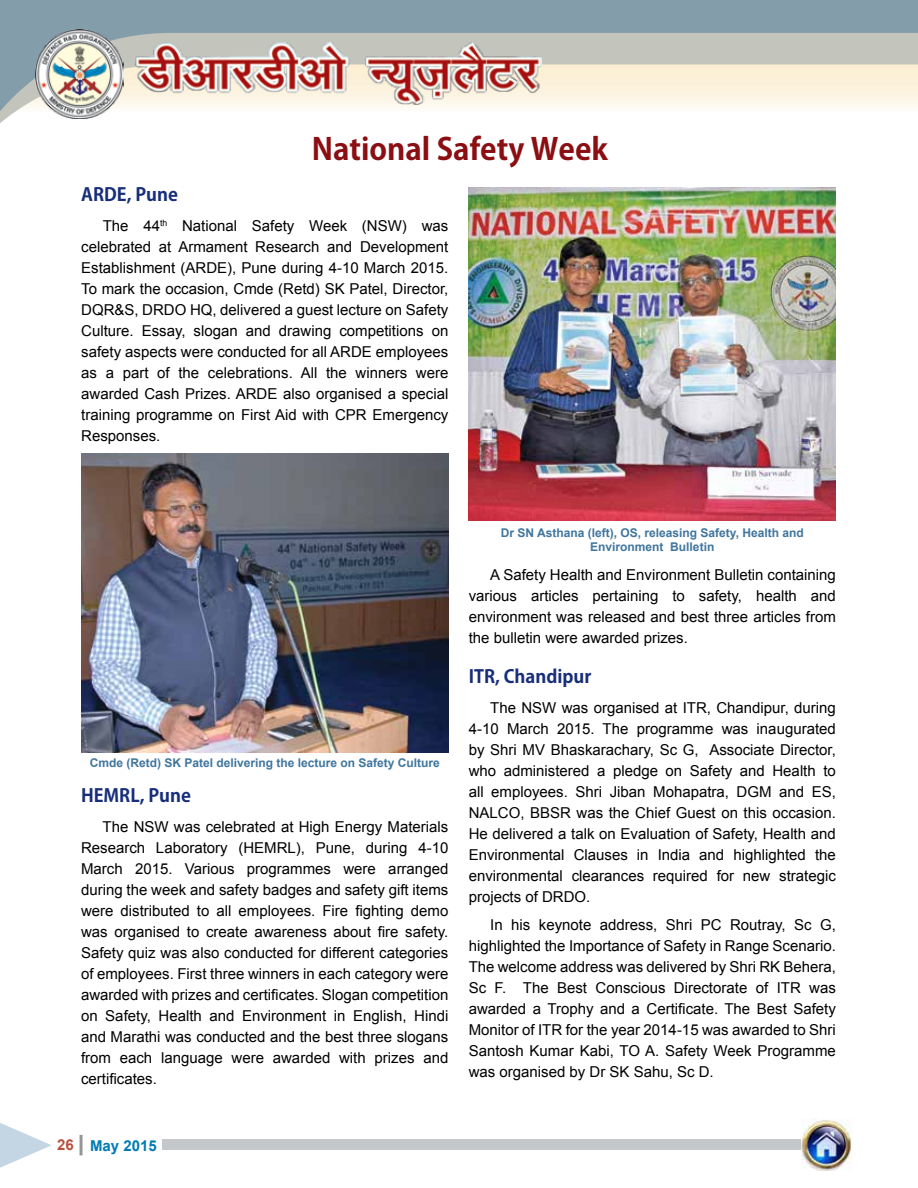
<style>
.page{position:relative;width:918px;height:1188px;background:#fff}
.page>*{position:absolute;margin:0;border:0;box-sizing:border-box;transform-origin:0 0}
.t1{font:700 30px "Koz Go Pro";color:#8b0f12}
.t2{font:700 18px "Koz Go Pro";color:#182e7a}
.t3{font:15px/21px "Arial";color:#000;text-align:justify}
.t4{font:700 15px "Arial";color:#007bb3}
.t5{font:700 12px/14.2px "Arial";color:#40759d;text-align:center}
.s1{color:#b7513f}
</style>
<div class="page">
<hr style="left:80px;top:1135px;width:3px;height:20px;background:#939598">
<div style="left:162px;top:1139px;width:674px;height:11px;background:#c4c8cb"></div>
<svg style="left:0;top:1123px;width:52px;height:45px"></svg>
<svg style="left:0;top:0;width:918px;height:123px"></svg>
<img style="left:135px;top:42px;width:407px;height:62px">
<img style="left:35px;top:29px;width:89px;height:89px">
<img style="left:802px;top:1120px;width:50px;height:51px">
<img style="left:81px;top:454px;width:367px;height:299px">
<img style="left:469px;top:187px;width:367px;height:334px">
<h1 class="t1" style="left:312px;top:130px;width:298px">National Safety Week</h1>
<p class="t2" style="left:81px;top:183px;width:98px">ARDE, Pune</p>
<p class="t3" style="left:81px;top:216px;width:369px;text-indent:22px">The 44<sup>th</sup> National Safety Week (NSW) was celebrated at Armament Research and Development Establishment (ARDE), Pune during 4-10 March 2015.<br>To mark the occasion, Cmde (Retd) SK Patel, Director, DQR&amp;S, DRDO HQ, delivered a guest lecture on Safety Culture. Essay, slogan and drawing competitions on safety aspects were conducted for all ARDE employees as a part of the celebrations. All the winners were awarded Cash Prizes. ARDE also organised a special training programme on First Aid with CPR Emergency Responses.</p>
<p class="t5" style="left:90px;top:756px;width:352px">Cmde (Retd) SK Patel delivering the lecture on Safety Culture</p>
<p class="t2" style="left:81px;top:784px;width:112px">HEMRL, Pune</p>
<p class="t3" style="left:81px;top:816px;width:369px;text-indent:22px">The NSW was celebrated at High Energy Materials Research Laboratory (HEMRL), Pune, during 4-10<br>March 2015. Various programmes were arranged during the week and safety badges and safety gift items were distributed to all employees. Fire fighting demo was organised to create awareness about fire safety.<br>Safety quiz was also conducted for different categories of employees. First three winners in each category were awarded with prizes and certificates. Slogan competition on Safety, Health and Environment in English, Hindi and Marathi was conducted and the best three slogans from each language were awarded with prizes and certificates.</p>
<p class="t5" style="left:501px;top:526px;width:304px">Dr SN Asthana (left), OS, releasing Safety, Health and<br>Environment Bulletin</p>
<p class="t3" style="left:469px;top:564px;width:369px;text-indent:22px">A Safety Health and Environment Bulletin containing various articles pertaining to safety, health and environment was released and best three articles from the bulletin were awarded prizes.</p>
<p class="t2" style="left:469px;top:665px;width:124px">ITR, Chandipur</p>
<p class="t3" style="left:469px;top:697px;width:369px;text-indent:22px">The NSW was organised at ITR, Chandipur, during 4-10 March 2015. The programme was inaugurated by Shri MV Bhaskarachary, Sc G, Associate Director, who administered a pledge on Safety and Health to all employees. Shri Jiban Mohapatra, DGM and ES, NALCO, BBSR was the Chief Guest on this occasion.<br>He delivered a talk on Evaluation of Safety, Health and Environmental Clauses in India and highlighted the environmental clearances required for new strategic projects of DRDO.</p>
<p class="t3" style="left:469px;top:914px;width:369px;text-indent:22px">In his keynote address, Shri PC Routray, Sc G, highlighted the Importance of Safety in Range Scenario.<br>The welcome address was delivered by Shri RK Behera, Sc F. The Best Conscious Directorate of ITR was awarded a Trophy and a Certificate. The Best Safety Monitor of ITR for the year 2014-15 was awarded to Shri Santosh Kumar Kabi, TO A. Safety Week Programme was organised by Dr SK Sahu, Sc D.</p>
<p class="t4" style="left:57px;top:1136px;width:101px"><span class="s1">26</span> May 2015</p>
</div>
